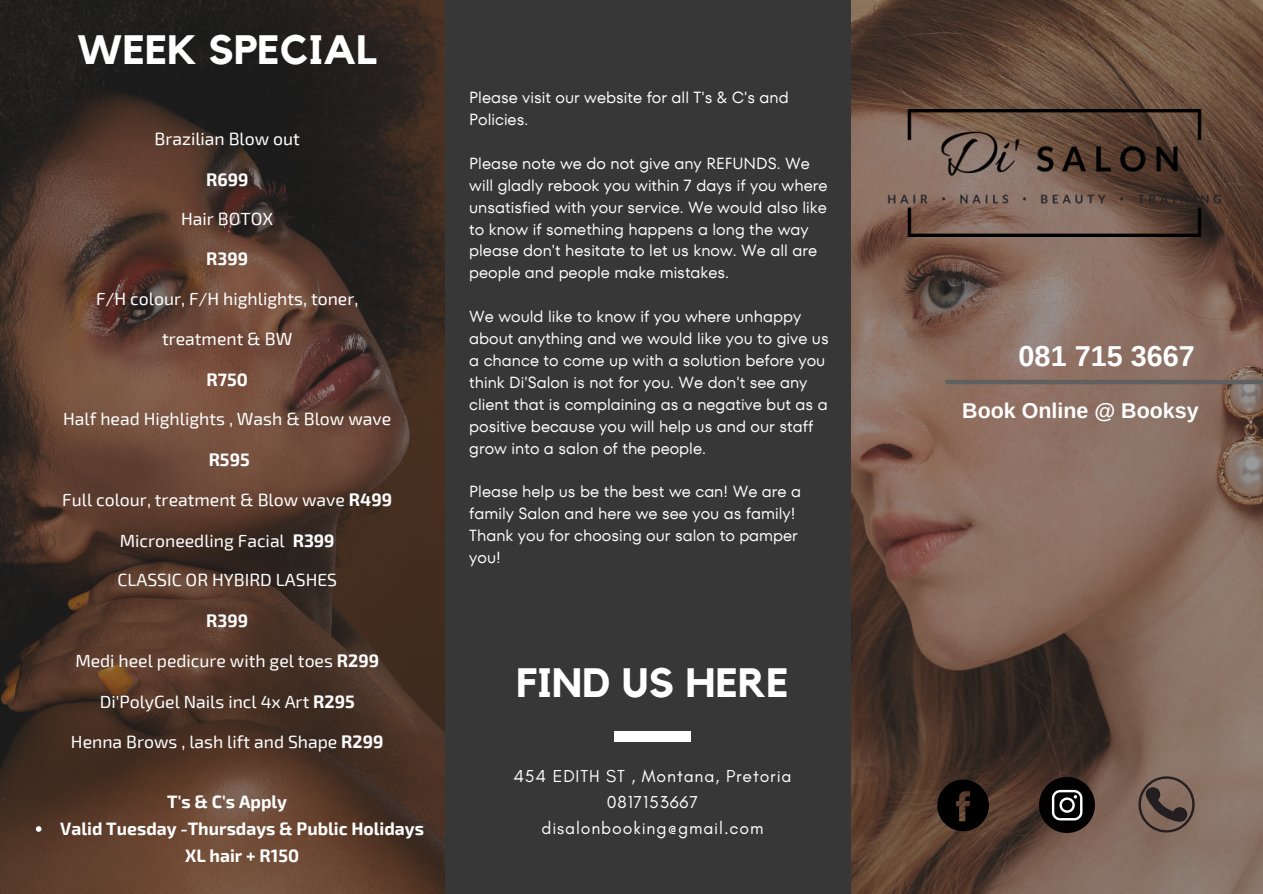
<style>
.page{position:relative;width:1263px;height:894px;background:#fff}
.page>*{position:absolute;margin:0;border:0;box-sizing:border-box;transform-origin:0 0}
.t1{font:700 40.8px "Kollektif";letter-spacing:.01em;color:#fff}
.t2{font:700 28.8px "Arimo";color:#fff}
.t3{font:700 21.45px "Arimo";color:#fff}
.t4{font:17.7px "Glacial Indifference";letter-spacing:.05em;color:#fff}
.t5{font:17.55px "Exo 2";color:#fff}
.t6{font:700 17.55px/27px "Exo 2";color:#fff;text-align:center}
.t7{font:16.05px/21.9px "TT Fors";color:#fff}
.s1{font-weight:700}
</style>
<div class="page">
<div style="left:0;top:0;width:1263px;height:893px;background:#373737"></div>
<img style="left:0;top:0;width:444px;height:893px">
<img style="left:851px;top:0;width:412px;height:893px">
<div style="left:614px;top:731px;width:77px;height:10px;background:#fff"></div>
<img style="left:855px;top:0;width:398px;height:372px">
<div style="left:946px;top:379px;width:317px;height:5px;background:#606060"></div>
<svg style="left:937px;top:779px;width:52px;height:52px;background:#1b130e"></svg>
<img style="left:1039px;top:776px;width:55px;height:56px">
<svg style="left:1134px;top:772px;width:65px;height:64px;background:#6f5b51"></svg>
<svg style="left:36px;top:825px;width:5px;height:6px"></svg>
<h2 class="t1" style="left:77px;top:31px;width:301px">WEEK SPECIAL</h2>
<p class="t5" style="left:154px;top:127px;width:147px">Brazilian Blow out</p>
<p class="t6" style="left:206px;top:165px;width:44px">R699</p>
<p class="t5" style="left:181px;top:207px;width:94px">Hair BOTOX</p>
<p class="t6" style="left:206px;top:245px;width:43px">R399</p>
<p class="t5" style="left:96px;top:287px;width:264px">F/H colour, F/H highlights, toner,</p>
<p class="t5" style="left:162px;top:328px;width:132px">treatment &amp; BW</p>
<h4 class="t6" style="left:207px;top:365px;width:43px">R750</h4>
<p class="t5" style="left:63px;top:407px;width:329px">Half head Highlights , Wash &amp; Blow wave</p>
<p class="t6" style="left:209px;top:445px;width:43px">R595</p>
<p class="t5" style="left:62px;top:488px;width:331px">Full colour, treatment &amp; Blow wave <span class="s1">R499</span></p>
<p class="t5" style="left:120px;top:529px;width:216px">Microneedling Facial <span class="s1">R399</span></p>
<p class="t5" style="left:117px;top:568px;width:221px">CLASSIC OR HYBIRD LASHES</p>
<h1 class="t6" style="left:206px;top:606px;width:43px">R399</h1>
<p class="t5" style="left:75px;top:649px;width:305px">Medi heel pedicure with gel toes <span class="s1">R299</span></p>
<p class="t5" style="left:100px;top:690px;width:257px">Di'PolyGel Nails incl 4x Art <span class="s1">R295</span></p>
<p class="t5" style="left:71px;top:730px;width:314px">Henna Brows , lash lift and Shape <span class="s1">R299</span></p>
<p class="t6" style="left:167px;top:787px;width:121px">T's &amp; C's Apply</p>
<p class="t6" style="left:60px;top:814px;width:365px">Valid Tuesday -Thursdays &amp; Public Holidays<br>XL hair + R150</p>
<p class="t7" style="left:469px;top:86px;width:321px">Please visit our website for all T's &amp; C's and<br>Policies.</p>
<p class="t7" style="left:469px;top:152px;width:360px">Please note we do not give any REFUNDS. We will gladly rebook you within 7 days if you where unsatisfied with your service. We would also like to know if something happens a long the way please don't hesitate to let us know. We all are people and people make mistakes.</p>
<p class="t7" style="left:469px;top:305px;width:361px">We would like to know if you where unhappy about anything and we would like you to give us a chance to come up with a solution before you think Di'Salon is not for you. We don't see any client that is complaining as a negative but as a positive because you will help us and our staff grow into a salon of the people.</p>
<p class="t7" style="left:469px;top:480px;width:333px">Please help us be the best we can! We are a family Salon and here we see you as family!<br>Thank you for choosing our salon to pamper you!</p>
<p class="t1" style="left:516px;top:663px;width:273px">FIND US HERE</p>
<h1 class="t4" style="left:513px;top:764px;width:280px">454 EDITH ST , Montana, Pretoria</h1>
<p class="t4" style="left:607px;top:790px;width:93px">0817153667</p>
<p class="t4" style="left:541px;top:816px;width:224px">disalonbooking@gmail.com</p>
<p class="t2" style="left:1019px;top:340px;width:178px">081 715 3667</p>
<p class="t3" style="left:962px;top:398px;width:238px">Book Online @ Booksy</p>
</div>
